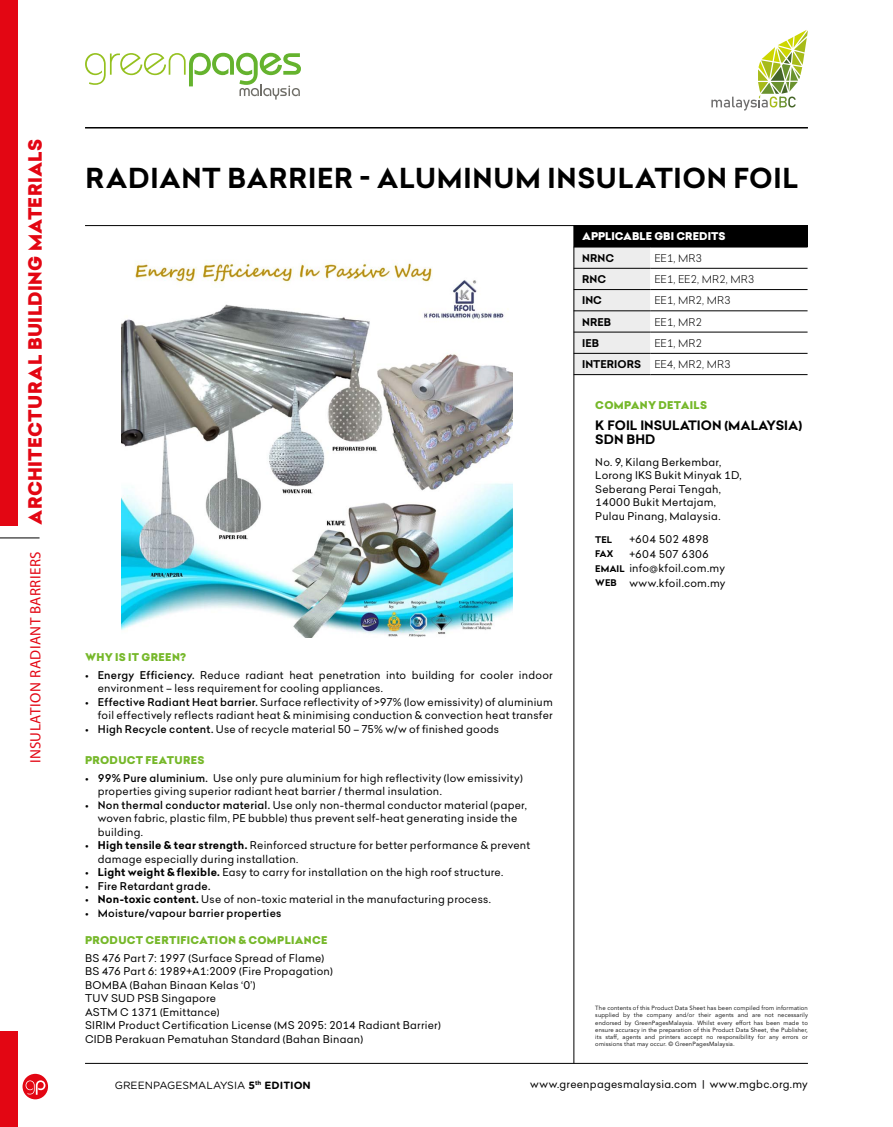
<style>
.page{position:relative;width:893px;height:1127px;background:#fff}
.page>*{position:absolute;margin:0;border:0;box-sizing:border-box;transform-origin:0 0}
.t1{font:700 27px "Celias";letter-spacing:.025em;color:#000}
.t2{font:900 18px "Celias";letter-spacing:.015em;color:#e30613}
.t3{font:15px "Myriad Pro";letter-spacing:.03em;color:#e30613}
.t4{font:700 12.75px/13.5px "Celias";color:#000}
.t5{font:10.5px/13.5px "Celias";letter-spacing:.02em;color:#000}
.t6{font:300 10.5px "Celias";color:#000}
.t7{font:500 10.5px "Celias";letter-spacing:.02em;color:#000}
.t8{font:900 10.5px "Celias";letter-spacing:.025em;color:#76b82a}
.t9{font:10.5px "Gotham Rounded";color:#000}
.t10{font:900 10.5px/21.3px "Celias";color:#fff}
.t11{font:700 10.5px "Celias";color:#000}
.t12{font:700 9px "Celias";color:#000}
.t13{font:6px/7.2px "Avenir LT Std";letter-spacing:.02em;color:#000;text-align:justify}
.s1{font-weight:700;color:#000}
.s2{font-weight:500}
.s3{font-weight:700}
.s4{font-weight:400}
.s5{font-weight:900;color:#76b82a}
.s6{font-weight:700;font-size:9px}
</style>
<div class="page">
<div style="left:0;top:0;width:18px;height:525px;background:#e30613"></div>
<div style="left:0;top:1032px;width:18px;height:95px;background:#e30613"></div>
<hr style="left:0;top:537px;width:40px;height:1px;background:#000">
<div style="left:574px;top:226px;width:233px;height:21px;background:#000"></div>
<svg style="left:575px;top:248px;width:232px;height:126px"></svg>
<hr style="left:574px;top:247px;width:76px;height:1px;background:#000">
<hr style="left:650px;top:247px;width:157px;height:1px;background:#000">
<hr style="left:574px;top:268px;width:76px;height:1px;background:#000">
<hr style="left:650px;top:268px;width:157px;height:1px;background:#000">
<hr style="left:574px;top:289px;width:76px;height:1px;background:#000">
<hr style="left:650px;top:289px;width:157px;height:1px;background:#000">
<hr style="left:574px;top:311px;width:76px;height:1px;background:#000">
<hr style="left:650px;top:311px;width:157px;height:1px;background:#000">
<hr style="left:574px;top:332px;width:76px;height:1px;background:#000">
<hr style="left:650px;top:332px;width:157px;height:1px;background:#000">
<hr style="left:574px;top:353px;width:76px;height:1px;background:#000">
<hr style="left:650px;top:353px;width:157px;height:1px;background:#000">
<hr style="left:574px;top:374px;width:76px;height:1px;background:#000">
<hr style="left:650px;top:374px;width:157px;height:1px;background:#000">
<img style="left:121px;top:260px;width:391px;height:378px">
<svg style="left:85px;top:53px;width:216px;height:47px"></svg>
<hr style="left:85px;top:127px;width:723px;height:1px;background:#000">
<hr style="left:85px;top:1063px;width:723px;height:1px;background:#000">
<hr style="left:574px;top:225px;width:1px;height:838px;background:#000">
<hr style="left:85px;top:225px;width:723px;height:1px;background:#000">
<svg style="left:711px;top:30px;width:97px;height:81px"></svg>
<svg style="left:23px;top:1074px;width:25px;height:25px"></svg>
<p class="t2" style="left:22px;top:525px;width:388px;rotate:-90deg">ARCHITECTURAL BUILDING MATERIALS</p>
<p class="t3" style="left:26px;top:763px;width:214px;rotate:-90deg">INSULATION RADIANT BARRIERS</p>
<p class="t1" style="left:86px;top:159px;width:714px">RADIANT BARRIER - ALUMINUM INSULATION FOIL</p>
<p class="t10" style="left:582px;top:226px;width:145px">APPLICABLE GBI CREDITS<br><span class="s1">NRNC</span></p>
<p class="t6" style="left:654px;top:251px;width:49px">EE1, MR3</p>
<p class="t11" style="left:582px;top:272px;width:25px">RNC</p>
<p class="t6" style="left:654px;top:272px;width:102px">EE1, EE2, MR2, MR3</p>
<p class="t11" style="left:582px;top:293px;width:21px">INC</p>
<p class="t6" style="left:654px;top:293px;width:78px">EE1, MR2, MR3</p>
<p class="t11" style="left:582px;top:314px;width:31px">NREB</p>
<p class="t6" style="left:654px;top:314px;width:49px">EE1, MR2</p>
<p class="t11" style="left:582px;top:335px;width:18px">IEB</p>
<p class="t6" style="left:654px;top:336px;width:49px">EE1, MR2</p>
<p class="t11" style="left:582px;top:357px;width:60px">INTERIORS</p>
<p class="t6" style="left:654px;top:357px;width:78px">EE4, MR2, MR3</p>
<p class="t8" style="left:85px;top:649px;width:102px">WHY IS IT GREEN?</p>
<p class="t5" style="left:98px;top:668px;width:456px;text-indent:-13px">• <span class="s2">Energy Efficiency.</span> Reduce radiant heat penetration into building for cooler indoor environment – less requirement for cooling appliances.</p>
<p class="t5" style="left:85px;top:695px;width:469px;text-align:right">• <span class="s2">Effective Radiant Heat barrier.</span> Surface reflectivity of &gt;97% (low emissivity) of aluminium foil effectively reflects radiant heat &amp; minimising conduction &amp; convection heat transfer</p>
<p class="t5" style="left:85px;top:722px;width:416px">• <span class="s2">High Recycle content.</span> Use of recycle material 50 – 75% w/w of finished goods</p>
<p class="t8" style="left:85px;top:752px;width:121px">PRODUCT FEATURES</p>
<p class="t5" style="left:98px;top:771px;width:426px;text-indent:-13px">• <span class="s2">99% Pure aluminium.</span> Use only pure aluminium for high reflectivity (low emissivity) properties giving superior radiant heat barrier / thermal insulation.</p>
<p class="t5" style="left:98px;top:798px;width:431px;text-indent:-13px">• <span class="s2">Non thermal conductor material.</span> Use only non-thermal conductor material (paper, woven fabric, plastic film, PE bubble) thus prevent self-heat generating inside the building.</p>
<p class="t5" style="left:98px;top:838px;width:434px;text-indent:-13px">• <span class="s3">High tensile &amp; tear strength.</span> Reinforced structure for better performance &amp; prevent damage especially during installation.</p>
<p class="t5" style="left:85px;top:865px;width:420px">• <span class="s3">Light weight &amp; flexible.</span> Easy to carry for installation on the high roof structure.</p>
<p class="t7" style="left:85px;top:878px;width:127px"><span class="s4">•</span> Fire Retardant grade.</p>
<p class="t5" style="left:85px;top:892px;width:408px">• <span class="s3">Non-toxic content.</span> Use of non-toxic material in the manufacturing process.</p>
<p class="t7" style="left:85px;top:905px;width:198px"><span class="s4">•</span> Moisture/vapour barrier properties</p>
<p class="t5" style="left:85px;top:931px;width:244px;line-height:17.7px"><span class="s5">PRODUCT CERTIFICATION &amp; COMPLIANCE<br></span>BS 476 Part 7: 1997 (Surface Spread of Flame)</p>
<p class="t5" style="left:85px;top:964px;width:357px">BS 476 Part 6: 1989+A1:2009 (Fire Propagation)<br>BOMBA (Bahan Binaan Kelas ‘0’)<br>TUV SUD PSB Singapore<br>ASTM C 1371 (Emittance)<br>SIRIM Product Certification License (MS 2095: 2014 Radiant Barrier)<br>CIDB Perakuan Pematuhan Standard (Bahan Binaan)</p>
<p class="t8" style="left:595px;top:397px;width:113px">COMPANY DETAILS</p>
<p class="t4" style="left:595px;top:419px;width:208px">K FOIL INSULATION (MALAYSIA)<br>SDN BHD</p>
<p class="t5" style="left:595px;top:455px;width:148px">No. 9, Kilang Berkembar,<br>Lorong IKS Bukit Minyak 1D,<br>Seberang Perai Tengah,<br>14000 Bukit Mertajam,<br>Pulau Pinang, Malaysia.</p>
<p class="t12" style="left:595px;top:533px;width:18px">TEL</p>
<p class="t5" style="left:629px;top:532px;width:81px">+604 502 4898</p>
<p class="t12" style="left:595px;top:547px;width:19px">FAX</p>
<p class="t5" style="left:595px;top:546px;width:132px;line-height:14.5px;text-indent:34px">+604 507 6306<br><span class="s6">EMAIL</span> info@kfoil.com.my<br><span class="s6">WEB</span> www.kfoil.com.my</p>
<p class="t13" style="left:595px;top:1004px;width:214px">The contents of this Product Data Sheet has been compiled from information supplied by the company and/or their agents and are not necessarily endorsed by GreenPagesMalaysia. Whilst every effort has been made to ensure accuracy in the preparation of this Product Data Sheet, the Publisher, its staff, agents and printers accept no responsibility for any errors or omissions that may occur. © GreenPagesMalaysia.</p>
<p class="t9" style="left:115px;top:1077px;width:198px">GREENPAGESMALAYSIA <span class="s3">5</span><sup>th</sup> <span class="s3">EDITION</span></p>
<p class="t5" style="left:530px;top:1077px;width:279px">www.greenpagesmalaysia.com | www.mgbc.org.my</p>
</div>
